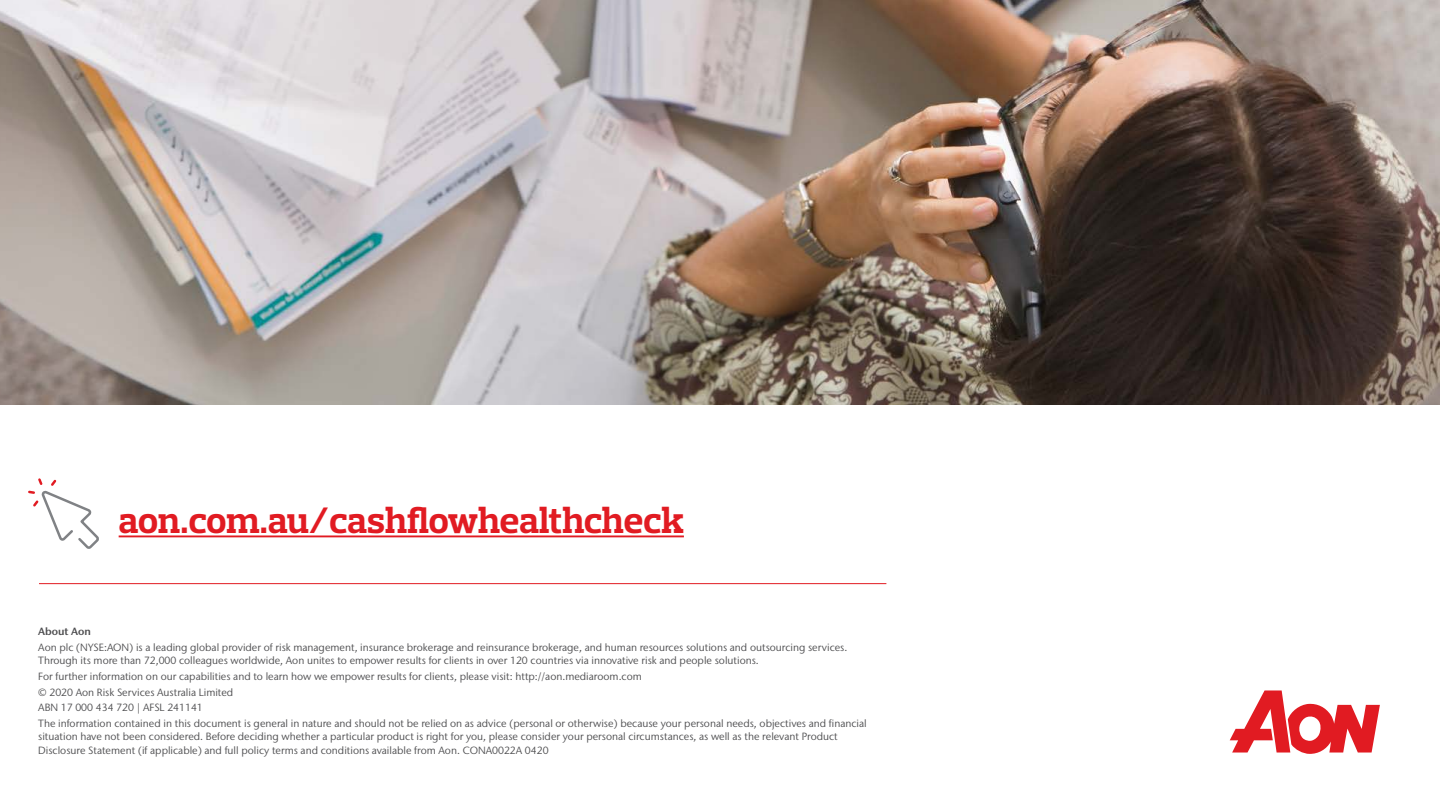
<style>
.page{position:relative;width:1440px;height:810px;background:#fff}
.page>*{position:absolute;margin:0;border:0;box-sizing:border-box;transform-origin:0 0}
.t1{font:700 37.5px "Prelo Slab";letter-spacing:-.01em;color:#e11b22}
.t2{font:10.5px/15.6px "Stone Sans IIITC Pro";color:#4d4d4f}
.t3{font:600 10.5px "Stone Sans IIITC Pro";color:#4d4d4f}
</style>
<div class="page">
<img style="left:0;top:0;width:1440px;height:405px">
<hr style="left:119px;top:535px;width:565px;height:2px;background:#e11b22">
<svg style="left:1230px;top:690px;width:150px;height:64px"></svg>
<svg style="left:28px;top:478px;width:71px;height:71px"></svg>
<hr style="left:39px;top:583px;width:847px;height:1px;background:#e11b22">
<h1 class="t1" style="left:119px;top:497px;width:567px">aon.com.au/cashflowhealthcheck</h1>
<p class="t3" style="left:38px;top:625px;width:54px">About Aon</p>
<p class="t2" style="left:38px;top:640px;width:811px;line-height:13.5px">Aon plc (NYSE:AON) is a leading global provider of risk management, insurance brokerage and reinsurance brokerage, and human resources solutions and outsourcing services.<br>Through its more than 72,000 colleagues worldwide, Aon unites to empower results for clients in over 120 countries via innovative risk and people solutions.</p>
<p class="t2" style="left:38px;top:668px;width:830px">For further information on our capabilities and to learn how we empower results for clients, please visit: http://aon.mediaroom.com<br>© 2020 Aon Risk Services Australia Limited<br>ABN 17 000 434 720 | AFSL 241141<br>The information contained in this document is general in nature and should not be relied on as advice (personal or otherwise) because your personal needs, objectives and financial</p>
<p class="t2" style="left:38px;top:730px;width:801px;line-height:13.5px">situation have not been considered. Before deciding whether a particular product is right for you, please consider your personal circumstances, as well as the relevant Product<br>Disclosure Statement (if applicable) and full policy terms and conditions available from Aon. CONA0022A 0420</p>
</div>
